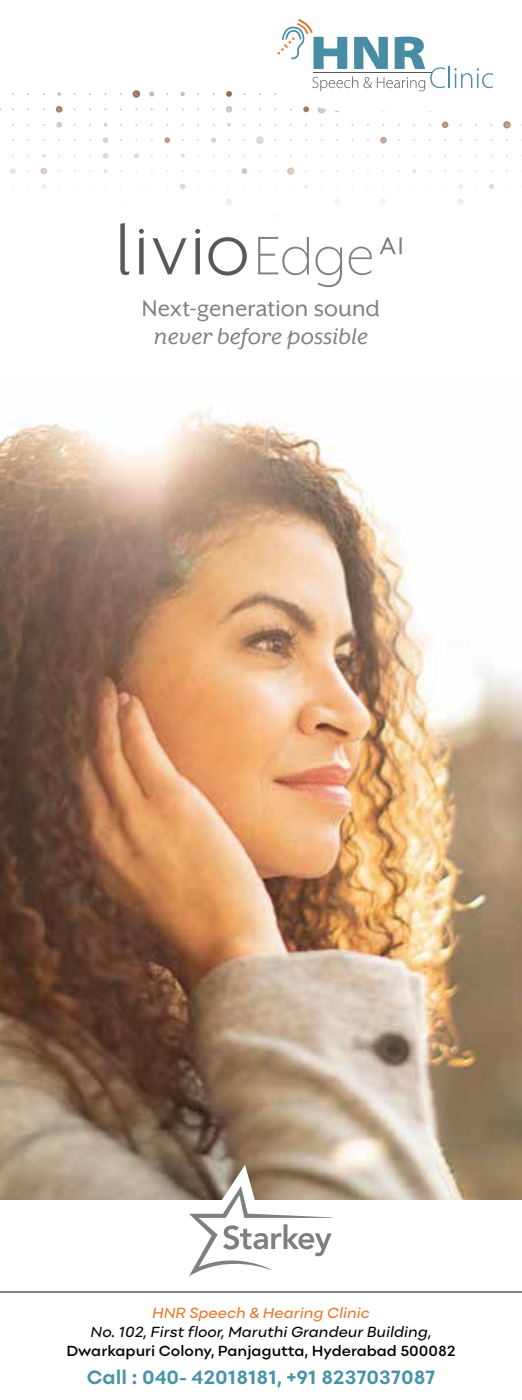
<style>
.page{position:relative;width:522px;height:1400px;background:#fff}
.page>*{position:absolute;margin:0;border:0;box-sizing:border-box;transform-origin:0 0}
.t1{font:26px "Mr Eaves XL San OT";letter-spacing:.005em;color:#7c8180}
.t2{font:italic 26px "Mr Eaves XL San OT";letter-spacing:.01em;color:#7c8180}
.t3{font:700 20px "Point";color:#4893a9}
.t4{font:600 15.2px "Point";color:#010101}
.t5{font:italic 500 15.2px "Point";color:#010101}
.t6{font:italic 500 15.2px "Point";color:#eb7526}
</style>
<div class="page">
<img style="left:0;top:411px;width:522px;height:788px">
<svg style="left:10px;top:168px;width:6px;height:6px"></svg>
<svg style="left:41px;top:184px;width:5px;height:5px"></svg>
<svg style="left:40px;top:168px;width:7px;height:6px"></svg>
<svg style="left:56px;top:122px;width:6px;height:6px"></svg>
<svg style="left:56px;top:106px;width:6px;height:7px"></svg>
<svg style="left:57px;top:92px;width:4px;height:4px"></svg>
<svg style="left:103px;top:169px;width:5px;height:4px"></svg>
<svg style="left:103px;top:153px;width:5px;height:6px"></svg>
<svg style="left:103px;top:137px;width:5px;height:6px"></svg>
<svg style="left:134px;top:153px;width:5px;height:5px"></svg>
<svg style="left:133px;top:90px;width:7px;height:8px"></svg>
<svg style="left:149px;top:91px;width:5px;height:5px"></svg>
<svg style="left:164px;top:137px;width:6px;height:6px"></svg>
<svg style="left:180px;top:184px;width:6px;height:5px"></svg>
<svg style="left:181px;top:154px;width:4px;height:4px"></svg>
<svg style="left:181px;top:92px;width:4px;height:4px"></svg>
<svg style="left:211px;top:138px;width:5px;height:5px"></svg>
<svg style="left:226px;top:199px;width:6px;height:6px"></svg>
<svg style="left:227px;top:123px;width:4px;height:4px"></svg>
<svg style="left:226px;top:106px;width:6px;height:7px"></svg>
<svg style="left:226px;top:91px;width:6px;height:6px"></svg>
<svg style="left:242px;top:168px;width:5px;height:6px"></svg>
<svg style="left:256px;top:137px;width:8px;height:7px"></svg>
<svg style="left:287px;top:167px;width:7px;height:8px"></svg>
<svg style="left:304px;top:185px;width:4px;height:4px"></svg>
<svg style="left:318px;top:111px;width:7px;height:2px"></svg>
<svg style="left:380px;top:137px;width:7px;height:7px"></svg>
<svg style="left:412px;top:169px;width:4px;height:4px"></svg>
<svg style="left:442px;top:122px;width:6px;height:6px"></svg>
<svg style="left:457px;top:199px;width:7px;height:6px"></svg>
<svg style="left:458px;top:184px;width:5px;height:5px"></svg>
<svg style="left:489px;top:184px;width:5px;height:5px"></svg>
<svg style="left:503px;top:121px;width:8px;height:7px"></svg>
<svg style="left:189px;top:1165px;width:143px;height:111px"></svg>
<svg style="left:298px;top:1233px;width:34px;height:23px"></svg>
<svg style="left:152px;top:238px;width:34px;height:36px"></svg>
<svg style="left:120px;top:223px;width:9px;height:52px"></svg>
<svg style="left:208px;top:237px;width:39px;height:39px"></svg>
<svg style="left:139px;top:229px;width:5px;height:45px"></svg>
<svg style="left:195px;top:229px;width:6px;height:45px"></svg>
<svg style="left:380px;top:237px;width:22px;height:17px"></svg>
<svg style="left:258px;top:237px;width:51px;height:38px"></svg>
<svg style="left:315px;top:247px;width:27px;height:40px"></svg>
<svg style="left:349px;top:247px;width:23px;height:28px"></svg>
<svg style="left:274px;top:19px;width:219px;height:76px"></svg>
<hr style="left:0;top:1291px;width:522px;height:2px;background:#7d8080">
<h1 class="t1" style="left:142px;top:294px;width:240px">Next-generation sound</h1>
<h1 class="t2" style="left:154px;top:322px;width:216px">never before possible</h1>
<p class="t6" style="left:152px;top:1304px;width:219px">HNR Speech &amp; Hearing Clinic</p>
<p class="t5" style="left:91px;top:1322px;width:342px">No. 102, First floor, Maruthi Grandeur Building,</p>
<p class="t4" style="left:66px;top:1341px;width:391px">Dwarkapuri Colony, Panjagutta, Hyderabad 500082</p>
<h2 class="t3" style="left:87px;top:1365px;width:350px">Call : 040- 42018181, +91 8237037087</h2>
</div>
